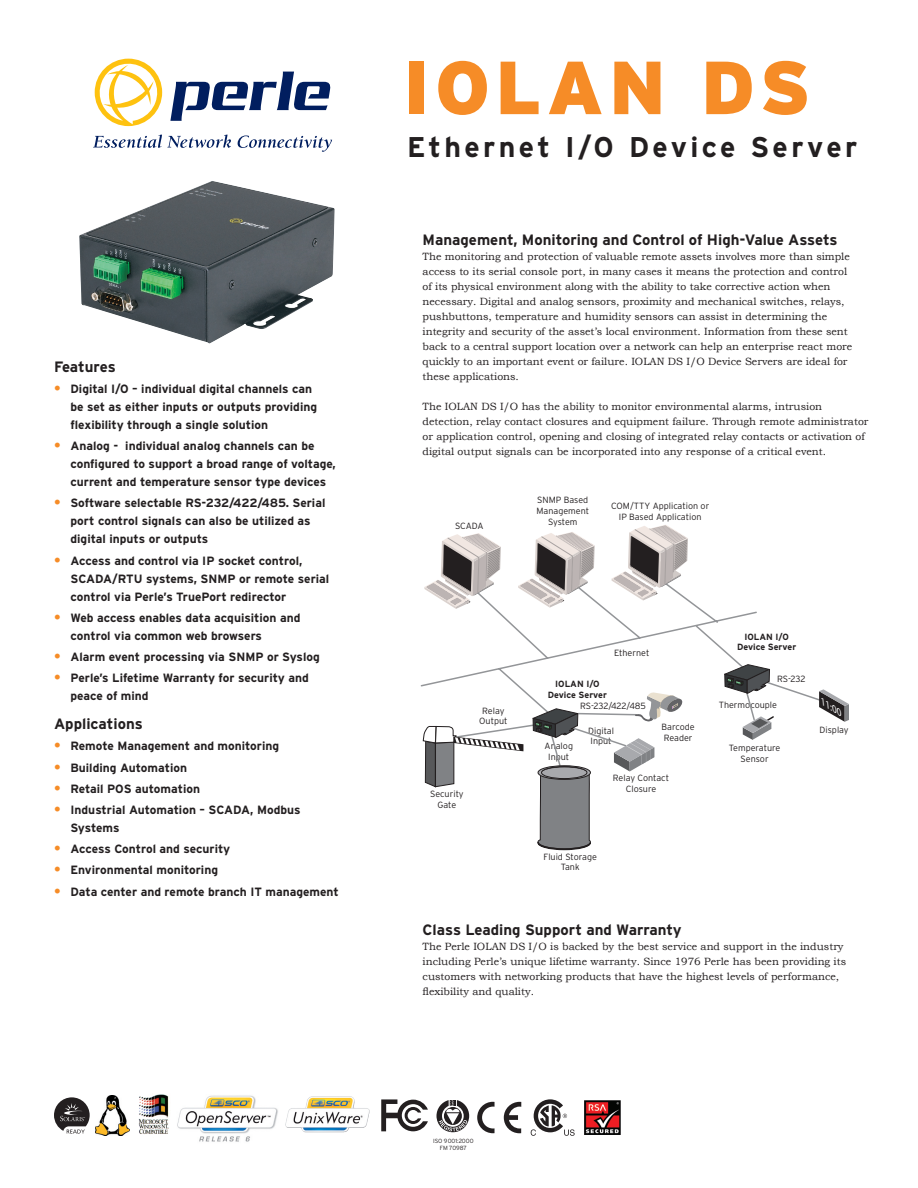
<style>
.page{position:relative;width:918px;height:1188px;background:#fff}
.page>*{position:absolute;margin:0;border:0;box-sizing:border-box;transform-origin:0 0}
.t1{font:900 75px "Interstate";letter-spacing:.07em;color:#f68c27}
.t2{font:700 28.5px "Interstate";letter-spacing:.12em;color:#231f20}
.t3{font:700 15px "Interstate";color:#231f20}
.t4{font:700 12px/18px "Interstate";color:#231f20}
.t5{font:10.5px/15px "Bookman Old Style";color:#231f20}
.t6{font:300 9px/10.8px "Interstate";color:#231f20;text-align:center}
.t7{font:700 9px/10.8px "Interstate";color:#231f20;text-align:center}
.t8{font:italic 8.7px "Myriad";color:#fff;scale:1.27 1}
.t9{font:300 6px "Interstate";color:#231f20}
.s1{font-size:13.5px;color:#f68c27}
</style>
<div class="page">
<img style="left:79px;top:181px;width:256px;height:162px">
<svg style="left:170px;top:72px;width:161px;height:49px"></svg>
<svg style="left:95px;top:59px;width:67px;height:67px"></svg>
<svg style="left:93px;top:135px;width:138px;height:13px"></svg>
<svg style="left:237px;top:135px;width:95px;height:17px"></svg>
<img style="left:96px;top:1095px;width:34px;height:40px">
<img style="left:138px;top:1094px;width:31px;height:41px">
<img style="left:584px;top:1101px;width:36px;height:33px">
<img style="left:177px;top:1095px;width:101px;height:47px">
<img style="left:285px;top:1096px;width:85px;height:36px">
<svg style="left:504px;top:1102px;width:17px;height:31px"></svg>
<svg style="left:477px;top:1102px;width:18px;height:31px"></svg>
<svg style="left:531px;top:1099px;width:44px;height:37px"></svg>
<svg style="left:381px;top:1099px;width:47px;height:32px"></svg>
<svg style="left:54px;top:1097px;width:36px;height:37px"></svg>
<svg style="left:436px;top:1100px;width:33px;height:32px"></svg>
<svg style="left:420px;top:599px;width:337px;height:168px"></svg>
<svg style="left:424px;top:533px;width:77px;height:76px"></svg>
<svg style="left:518px;top:532px;width:77px;height:76px"></svg>
<svg style="left:612px;top:525px;width:76px;height:75px"></svg>
<svg style="left:635px;top:692px;width:48px;height:29px"></svg>
<svg style="left:423px;top:726px;width:101px;height:62px"></svg>
<div style="left:538px;top:765px;width:53px;height:15px;border:1px solid #231f20;border-radius:50%"></div>
<svg style="left:537px;top:767px;width:54px;height:84px;background:#87888a"></svg>
<svg style="left:614px;top:738px;width:40px;height:33px"></svg>
<svg style="left:532px;top:708px;width:47px;height:30px"></svg>
<svg style="left:694px;top:624px;width:155px;height:116px"></svg>
<p class="t3" style="left:54px;top:358px;width:63px">Features</p>
<p class="t4" style="left:70px;top:379px;width:248px;text-indent:-16px"><span class="s1">•</span> Digital I/O – individual digital channels can be set as either inputs or outputs providing flexibility through a single solution</p>
<p class="t4" style="left:70px;top:437px;width:267px;text-indent:-16px"><span class="s1">•</span> Analog - individual analog channels can be configured to support a broad range of voltage, current and temperature sensor type devices</p>
<p class="t4" style="left:70px;top:494px;width:256px;text-indent:-16px"><span class="s1">•</span> Software selectable RS-232/422/485. Serial port control signals can also be utilized as digital inputs or outputs</p>
<p class="t4" style="left:70px;top:551px;width:260px;text-indent:-16px"><span class="s1">•</span> Access and control via IP socket control,<br>SCADA/RTU systems, SNMP or remote serial control via Perle’s TruePort redirector</p>
<p class="t4" style="left:70px;top:608px;width:232px;text-indent:-16px"><span class="s1">•</span> Web access enables data acquisition and control via common web browsers</p>
<p class="t4" style="left:54px;top:648px;width:267px"><span class="s1">•</span> Alarm event processing via SNMP or Syslog</p>
<p class="t4" style="left:70px;top:669px;width:240px;text-indent:-16px"><span class="s1">•</span> Perle’s Lifetime Warranty for security and peace of mind</p>
<p class="t3" style="left:54px;top:715px;width:90px">Applications</p>
<p class="t4" style="left:54px;top:737px;width:227px"><span class="s1">•</span> Remote Management and monitoring</p>
<p class="t4" style="left:54px;top:758px;width:135px"><span class="s1">•</span> Building Automation</p>
<p class="t4" style="left:54px;top:779px;width:148px"><span class="s1">•</span> Retail POS automation</p>
<p class="t4" style="left:70px;top:801px;width:232px;text-indent:-16px"><span class="s1">•</span> Industrial Automation – SCADA, Modbus<br>Systems</p>
<p class="t4" style="left:54px;top:840px;width:178px"><span class="s1">•</span> Access Control and security</p>
<p class="t4" style="left:54px;top:861px;width:166px"><span class="s1">•</span> Environmental monitoring</p>
<p class="t4" style="left:54px;top:882px;width:286px"><span class="s1">•</span> Data center and remote branch IT management</p>
<p class="t1" style="left:404px;top:45px;width:408px">IOLAN DS</p>
<p class="t2" style="left:407px;top:131px;width:452px">Ethernet I/O Device Server</p>
<p class="t3" style="left:423px;top:232px;width:417px">Management, Monitoring and Control of High-Value Assets</p>
<p class="t5" style="left:423px;top:249px;width:431px">The monitoring and protection of valuable remote assets involves more than simple access to its serial console port, in many cases it means the protection and control of its physical environment along with the ability to take corrective action when necessary. Digital and analog sensors, proximity and mechanical switches, relays, pushbuttons, temperature and humidity sensors can assist in determining the integrity and security of the asset’s local environment. Information from these sent back to a central support location over a network can help an enterprise react more quickly to an important event or failure. IOLAN DS I/O Device Servers are ideal for these applications.</p>
<p class="t5" style="left:423px;top:399px;width:447px">The IOLAN DS I/O has the ability to monitor environmental alarms, intrusion detection, relay contact closures and equipment failure. Through remote administrator or application control, opening and closing of integrated relay contacts or activation of digital output signals can be incorporated into any response of a critical event.</p>
<p class="t6" style="left:455px;top:520px;width:30px">SCADA</p>
<p class="t6" style="left:536px;top:494px;width:54px">SNMP Based<br>Management<br>System</p>
<p class="t6" style="left:611px;top:501px;width:100px">COM/TTY Application or<br>IP Based Application</p>
<p class="t6" style="left:614px;top:647px;width:37px">Ethernet</p>
<p class="t7" style="left:737px;top:631px;width:61px">IOLAN I/O<br>Device Server</p>
<p class="t6" style="left:430px;top:789px;width:35px">Security<br>Gate</p>
<p class="t6" style="left:777px;top:673px;width:30px">RS-232</p>
<p class="t7" style="left:548px;top:678px;width:61px">IOLAN I/O<br>Device Server</p>
<p class="t6" style="left:479px;top:705px;width:30px">Relay<br>Output</p>
<p class="t8" style="left:825px;top:698px;width:21px;rotate:34deg">11:00</p>
<p class="t6" style="left:719px;top:699px;width:60px">Thermocouple</p>
<p class="t6" style="left:729px;top:743px;width:53px">Temperature<br>Sensor</p>
<p class="t6" style="left:580px;top:701px;width:67px">RS-232/422/485</p>
<p class="t6" style="left:662px;top:721px;width:35px;text-align:left">Barcode<br>Reader</p>
<p class="t6" style="left:820px;top:725px;width:31px">Display</p>
<p class="t6" style="left:588px;top:725px;width:27px;text-align:left">Digital<br>Input</p>
<p class="t6" style="left:545px;top:740px;width:30px">Analog<br>Input</p>
<p class="t6" style="left:613px;top:773px;width:58px">Relay Contact<br>Closure</p>
<p class="t6" style="left:543px;top:851px;width:55px">Fluid Storage<br>Tank</p>
<p class="t3" style="left:423px;top:922px;width:261px">Class Leading Support and Warranty</p>
<p class="t5" style="left:423px;top:939px;width:425px">The Perle IOLAN DS I/O is backed by the best service and support in the industry including Perle’s unique lifetime warranty. Since 1976 Perle has been providing its customers with networking products that have the highest levels of performance, flexibility and quality.</p>
<p class="t9" style="left:433px;top:1137px;width:42px">ISO 9001:2000</p>
<p class="t9" style="left:440px;top:1144px;width:29px">FM 70987</p>
</div>
